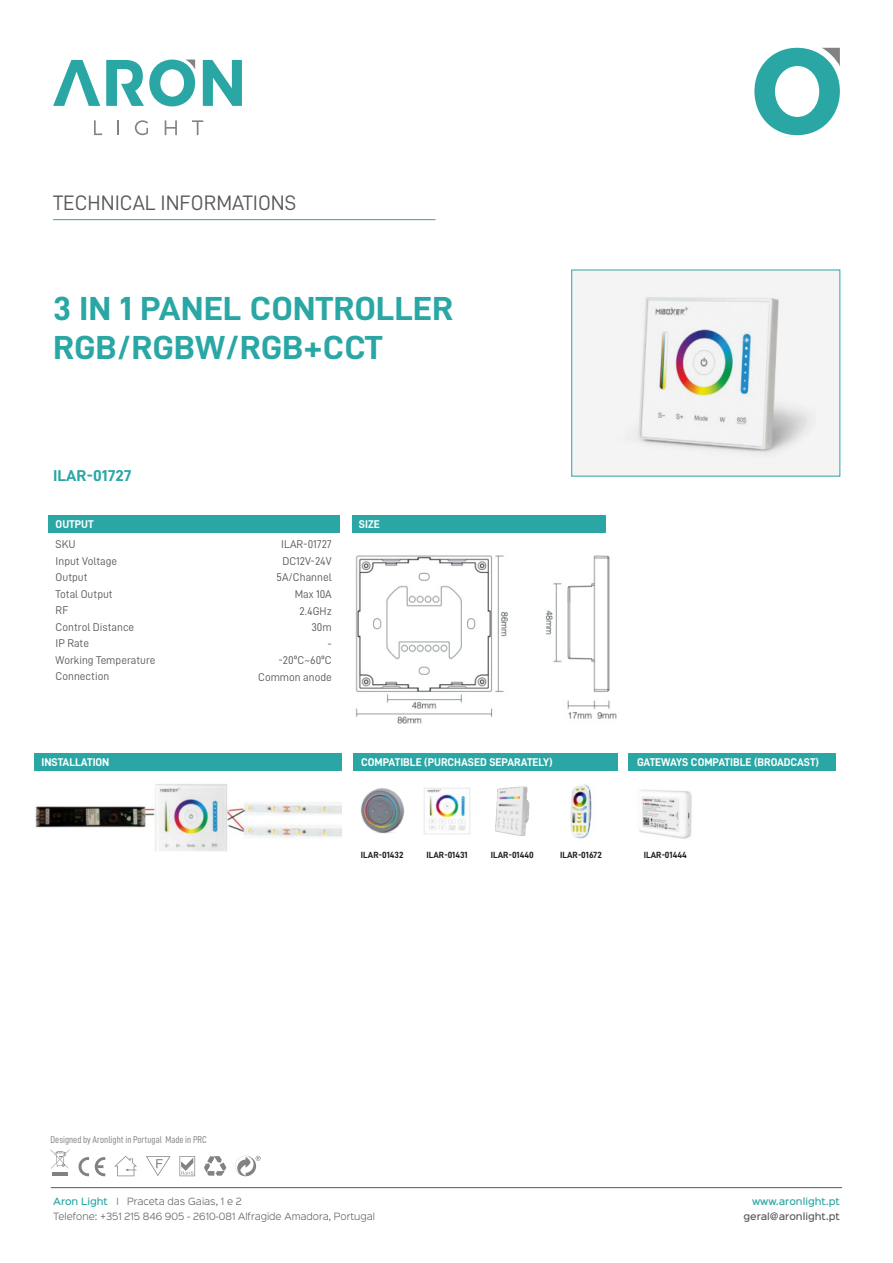
<style>
.page{position:relative;width:893px;height:1263px;background:#fff}
.page>*{position:absolute;margin:0;border:0;box-sizing:border-box;transform-origin:0 0}
.t1{font:33.45px/39.3px "D DIN Bold";letter-spacing:-.005em;color:#2aa7a5;scale:1.08 1}
.t2{font:21px "D DIN";color:#58595b}
.t3{font:15.75px "D DIN Bold";color:#2aa7a5;scale:1.08 1}
.t4{font:11.25px/16.5px "D DIN";color:#58595b}
.t5{font:11.25px "D DIN Bold";color:#fff}
.t6{font:9.9px "D DIN Condensed";color:#808284}
.t7{font:300 9px/15px "Sinkin Sans 300";color:#58595b}
.t8{font:9px "D DIN Bold";color:#231f20}
.t9{font:500 9px "Sinkin Sans 500";color:#58595b}
.t10{font:500 9px "Sinkin Sans 500";color:#2aa7a5}
.s1{font-family:"Sinkin Sans 500";font-weight:500;color:#2aa7a5}
</style>
<div class="page">
<svg style="left:203px;top:60px;width:39px;height:46px"></svg>
<svg style="left:53px;top:60px;width:47px;height:46px"></svg>
<svg style="left:106px;top:60px;width:89px;height:46px"></svg>
<svg style="left:94px;top:120px;width:8px;height:15px"></svg>
<svg style="left:117px;top:120px;width:2px;height:15px"></svg>
<svg style="left:135px;top:120px;width:13px;height:15px"></svg>
<svg style="left:165px;top:120px;width:12px;height:15px"></svg>
<svg style="left:192px;top:120px;width:11px;height:15px"></svg>
<hr style="left:53px;top:219px;width:382px;height:1px;background:#2aa7a5">
<svg style="left:754px;top:48px;width:86px;height:87px"></svg>
<hr style="left:51px;top:1187px;width:791px;height:1px;background:#58595b">
<svg style="left:179px;top:1156px;width:16px;height:20px"></svg>
<svg style="left:146px;top:1156px;width:25px;height:20px"></svg>
<svg style="left:204px;top:1156px;width:22px;height:20px"></svg>
<svg style="left:114px;top:1156px;width:23px;height:20px"></svg>
<svg style="left:78px;top:1157px;width:11px;height:19px"></svg>
<svg style="left:95px;top:1157px;width:10px;height:19px"></svg>
<hr style="left:52px;top:1172px;width:16px;height:4px;background:#808284">
<svg style="left:51px;top:1149px;width:19px;height:19px"></svg>
<svg style="left:235px;top:1156px;width:26px;height:20px"></svg>
<div style="left:572px;top:270px;width:268px;height:206px;background:#f4f4f5"></div>
<div style="left:49px;top:515px;width:291px;height:17px;background:#2aa7a5"></div>
<div style="left:352px;top:515px;width:254px;height:17px;background:#2aa7a5"></div>
<img style="left:355px;top:555px;width:262px;height:169px">
<div style="left:34px;top:753px;width:307px;height:17px;background:#2aa7a5"></div>
<div style="left:629px;top:753px;width:207px;height:17px;background:#2aa7a5"></div>
<div style="left:353px;top:753px;width:264px;height:17px;background:#2aa7a5"></div>
<img style="left:596px;top:269px;width:219px;height:208px">
<img style="left:35px;top:784px;width:306px;height:67px">
<img style="left:639px;top:789px;width:53px;height:50px">
<img style="left:495px;top:786px;width:35px;height:50px">
<img style="left:570px;top:784px;width:22px;height:54px">
<img style="left:424px;top:787px;width:46px;height:47px">
<img style="left:360px;top:788px;width:45px;height:46px">
<h2 class="t2" style="left:53px;top:194px;width:245px">TECHNICAL INFORMATIONS</h2>
<h1 class="t1" style="left:53px;top:289px;width:372px">3 IN 1 PANEL CONTROLLER<br>RGB/RGBW/RGB+CCT</h1>
<h3 class="t3" style="left:53px;top:469px;width:74px">ILAR-01727</h3>
<p class="t5" style="left:56px;top:519px;width:40px">OUTPUT</p>
<p class="t4" style="left:56px;top:537px;width:101px">SKU<br>Input Voltage<br>Output<br>Total Output<br>RF<br>Control Distance<br>IP Rate<br>Working Temperature<br>Connection</p>
<p class="t4" style="left:258px;top:537px;width:75px;text-align:right">ILAR-01727<br>DC12V-24V<br>5A/Channel<br>Max 10A<br>2.4GHz<br>30m<br>-<br>-20ºC~60ºC<br>Common anode</p>
<p class="t5" style="left:359px;top:519px;width:22px">SIZE</p>
<p class="t5" style="left:42px;top:757px;width:69px">INSTALLATION</p>
<p class="t5" style="left:361px;top:757px;width:193px">COMPATIBLE (PURCHASED SEPARATELY)</p>
<p class="t5" style="left:637px;top:757px;width:183px">GATEWAYS COMPATIBLE (BROADCAST)</p>
<p class="t6" style="left:51px;top:1135px;width:158px">Designed by Aronlight in Portugal Made in PRC</p>
<p class="t8" style="left:361px;top:852px;width:44px">ILAR-01432</p>
<p class="t8" style="left:491px;top:852px;width:44px">ILAR-01440</p>
<p class="t8" style="left:560px;top:852px;width:43px">ILAR-01672</p>
<p class="t8" style="left:427px;top:852px;width:43px">ILAR-01431</p>
<p class="t8" style="left:644px;top:852px;width:44px">ILAR-01444</p>
<p class="t7" style="left:53px;top:1195px;width:323px"><span class="s1">Aron Light</span> I Praceta das Gaias, 1 e 2<br>Telefone: +351 215 846 905 - 2610-081 Alfragide Amadora, Portugal</p>
<p class="t10" style="left:752px;top:1197px;width:89px">www.aronlight.pt</p>
<p class="t9" style="left:743px;top:1212px;width:98px">geral@aronlight.pt</p>
</div>
